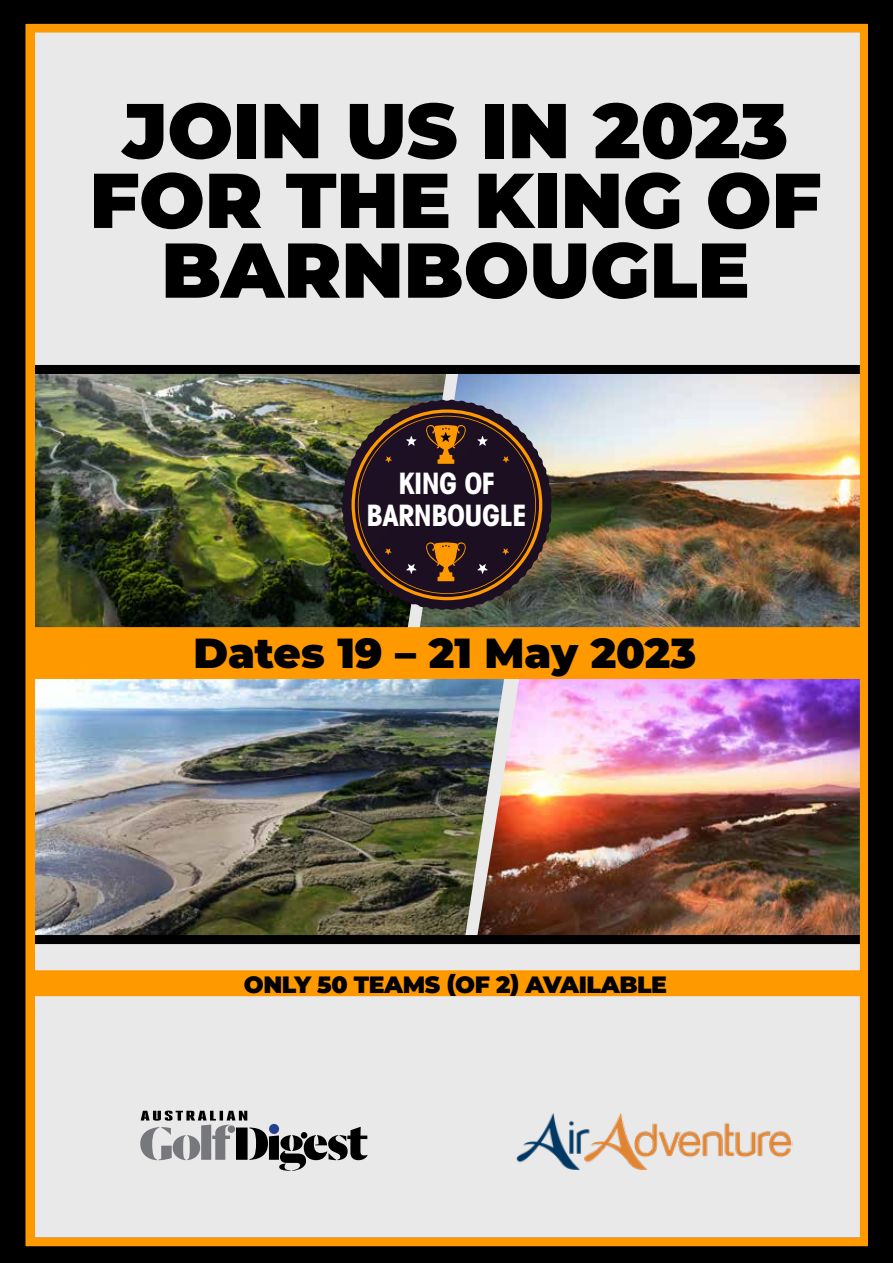
<style>
.page{position:relative;width:893px;height:1263px;background:#fff}
.page>*{position:absolute;margin:0;border:0;box-sizing:border-box;transform-origin:0 0}
.t1{font:900 77.55px/69.8px "Montserrat";color:#000;text-align:center}
.t2{font:900 42px "Montserrat";color:#000}
.t3{font:700 condensed 29.55px/32.4px "Avant Garde";letter-spacing:-.02em;color:#fff;text-align:center}
.t4{font:900 23.55px "Montserrat";letter-spacing:-.02em;color:#000}
</style>
<div class="page">
<img style="left:0;top:0;width:893px;height:1263px">
<p class="t1" style="left:90px;top:91px;width:733px">JOIN US IN 2023<br>FOR THE KING OF<br>BARNBOUGLE</p>
<p class="t3" style="left:367px;top:466px;width:162px">KING OF<br>BARNBOUGLE</p>
<p class="t2" style="left:193px;top:621px;width:504px">Dates 19 – 21 May 2023</p>
<p class="t4" style="left:244px;top:967px;width:425px">ONLY 50 TEAMS (OF 2) AVAILABLE</p>
</div>
